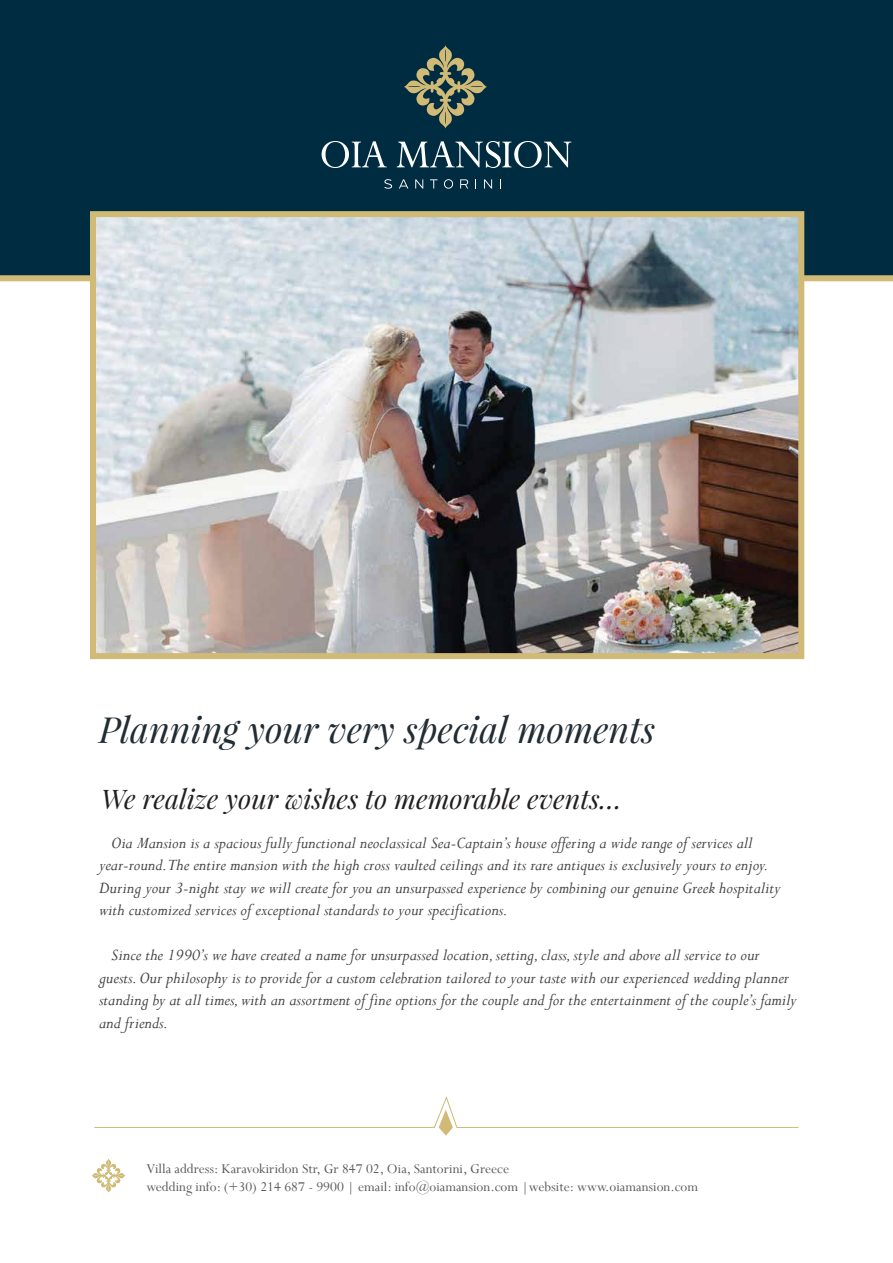
<style>
.page{position:relative;width:893px;height:1263px;background:#fff}
.page>*{position:absolute;margin:0;border:0;box-sizing:border-box;transform-origin:0 0}
.t1{font:italic 36px "Playfair Display";color:#222c33}
.t2{font:italic 27px "Playfair Display";color:#231f20}
.t3{font:italic 18px/22.5px "Perpetua";color:#414042}
.t4{font:15px/18px "Perpetua";color:#58595b}
</style>
<div class="page">
<div style="left:0;top:0;width:893px;height:278px;background:#002c41"></div>
<div style="left:0;top:275px;width:893px;height:6px;background:#d0ba76"></div>
<img style="left:97px;top:218px;width:700px;height:434px">
<svg style="left:322px;top:141px;width:65px;height:27px"></svg>
<svg style="left:397px;top:141px;width:174px;height:27px"></svg>
<svg style="left:384px;top:179px;width:8px;height:10px"></svg>
<svg style="left:399px;top:179px;width:9px;height:10px"></svg>
<svg style="left:415px;top:179px;width:8px;height:10px"></svg>
<svg style="left:430px;top:179px;width:7px;height:10px"></svg>
<svg style="left:444px;top:179px;width:9px;height:10px"></svg>
<svg style="left:460px;top:179px;width:8px;height:10px"></svg>
<svg style="left:484px;top:179px;width:8px;height:10px"></svg>
<svg style="left:404px;top:45px;width:83px;height:83px"></svg>
<svg style="left:92px;top:1159px;width:33px;height:33px"></svg>
<svg style="left:94px;top:1096px;width:705px;height:40px"></svg>
<div style="left:90px;top:211px;width:714px;height:448px;border:6px solid #d0ba76"></div>
<h1 class="t1" style="left:99px;top:706px;width:558px">Planning your very special moments</h1>
<h2 class="t2" style="left:101px;top:781px;width:522px">We realize your wishes to memorable events…</h2>
<p class="t3" style="left:99px;top:830px;width:683px;text-indent:12px">Oia Mansion is a spacious fully functional neoclassical Sea-Captain’s house offering a wide range of services all year-round.The entire mansion with the high cross vaulted ceilings and its rare antiques is exclusively yours to enjoy.<br>During your 3-night stay we will create for you an unsurpassed experience by combining our genuine Greek hospitality with customized services of exceptional standards to your specifications.</p>
<p class="t3" style="left:99px;top:943px;width:699px;text-indent:12px">Since the 1990’s we have created a name for unsurpassed location, setting, class, style and above all service to our guests. Our philosophy is to provide for a custom celebration tailored to your taste with our experienced wedding planner standing by at all times, with an assortment of fine options for the couple and for the entertainment of the couple’s family and friends.</p>
<p class="t4" style="left:146px;top:1159px;width:553px">Villa address: Karavokiridon Str, Gr 847 02, Oia, Santorini, Greece<br>wedding info: (+30) 214 687 - 9900 | email: info@oiamansion.com |website: www.oiamansion.com</p>
</div>
